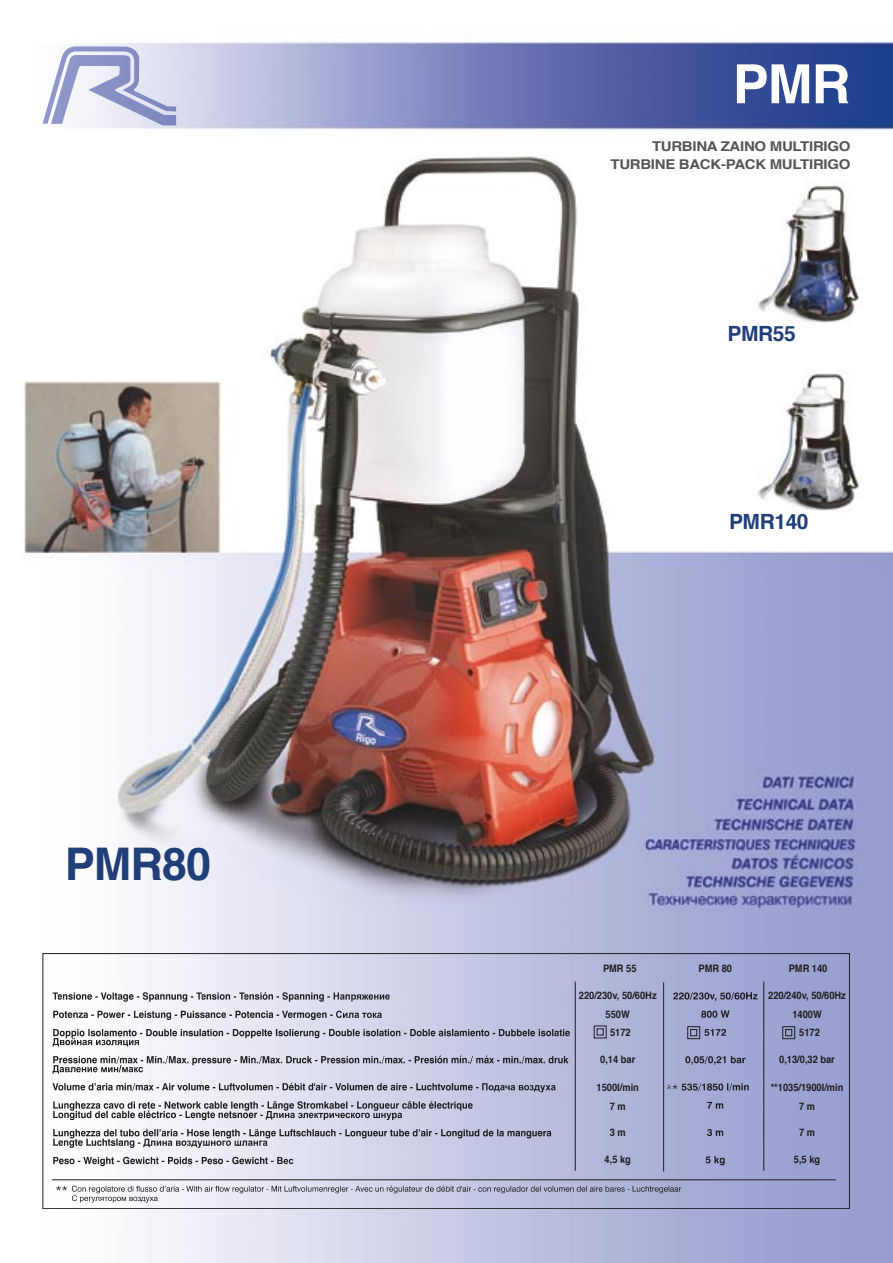
<style>
.page{position:relative;width:893px;height:1263px;background:#fff}
.page>*{position:absolute;margin:0;border:0;box-sizing:border-box;transform-origin:0 0}
.t1{font:700 54px "Helvetica";color:#fff}
.t2{font:700 45px "Helvetica";letter-spacing:-.02em;color:#203e78}
.t3{font:700 21px "Helvetica";letter-spacing:-.02em;color:#203e78}
.t4{font:700 13.5px/18px "Helvetica";letter-spacing:-.02em;color:#555459;text-align:right;scale:1.11 1}
.t5{font:700 10.35px/18.5px "Helvetica";color:#1e1e1f;text-align:center;scale:.9 1}
</style>
<div class="page">
<img style="left:24px;top:41px;width:869px;height:1222px">
<div style="left:43px;top:953px;width:807px;height:256px;border:1px solid #1e1e1f"></div>
<hr style="left:575px;top:981px;width:1px;height:190px;background:#1e1e1f">
<svg style="left:52px;top:992px;width:518px;height:174px"></svg>
<svg style="left:56px;top:1185px;width:625px;height:18px;background:#c1c3d6"></svg>
<svg style="left:667px;top:992px;width:90px;height:173px;background:#9ba0c8"></svg>
<hr style="left:52px;top:1179px;width:784px;height:1px;background:#1e1e1f">
<hr style="left:663px;top:982px;width:1px;height:189px;background:#1e1e1f">
<hr style="left:763px;top:981px;width:1px;height:190px;background:#1e1e1f">
<svg style="left:593px;top:1025px;width:14px;height:14px"></svg>
<svg style="left:782px;top:1026px;width:13px;height:13px"></svg>
<img style="left:756px;top:169px;width:106px;height:159px">
<img style="left:756px;top:356px;width:106px;height:160px">
<img style="left:43px;top:46px;width:133px;height:78px">
<h2 class="t2" style="left:65px;top:833px;width:148px">PMR80</h2>
<h1 class="t1" style="left:733px;top:47px;width:119px">PMR</h1>
<h3 class="t4" style="left:610px;top:138px;width:218px">TURBINA ZAINO MULTIRIGO<br>TURBINE BACK-PACK MULTIRIGO</h3>
<h3 class="t3" style="left:727px;top:320px;width:70px">PMR55</h3>
<h3 class="t3" style="left:729px;top:507px;width:81px">PMR140</h3>
<p class="t5" style="left:603px;top:960px;width:39px">PMR 55</p>
<p class="t5" style="left:698px;top:960px;width:39px">PMR 80</p>
<p class="t5" style="left:789px;top:960px;width:44px">PMR 140</p>
<p class="t5" style="left:579px;top:987px;width:88px">220/230v, 50/60Hz<br>550W<br>5172</p>
<p class="t5" style="left:600px;top:1050px;width:40px">0,14 bar</p>
<p class="t5" style="left:597px;top:1078px;width:48px;line-height:19.2px">1500l/min<br>7 m</p>
<p class="t5" style="left:610px;top:1124px;width:19px">3 m</p>
<p class="t5" style="left:605px;top:1150px;width:31px">4,5 kg</p>
<p class="t5" style="left:768px;top:987px;width:88px">220/240v, 50/60Hz<br>1400W<br>5172</p>
<p class="t5" style="left:779px;top:1050px;width:63px">0,13/0,32 bar</p>
<p class="t5" style="left:771px;top:1078px;width:82px;line-height:19.2px">**1035/1900l/min<br>7 m</p>
<p class="t5" style="left:799px;top:1124px;width:19px">7 m</p>
<p class="t5" style="left:794px;top:1150px;width:31px">5,5 kg</p>
</div>
